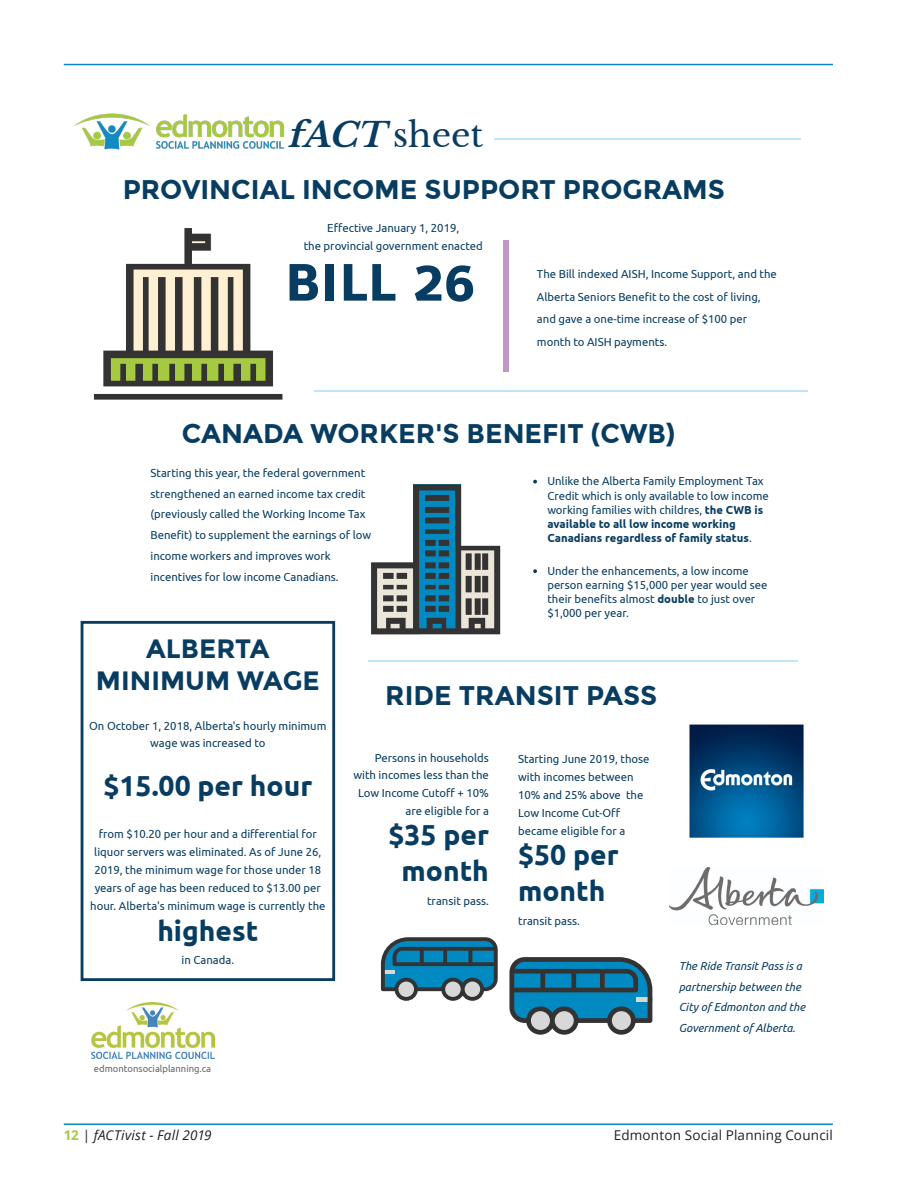
<style>
.page{position:relative;width:918px;height:1188px;background:#fff}
.page>*{position:absolute;margin:0;border:0;box-sizing:border-box;transform-origin:0 0}
.t1{font:700 56.55px "Colaborate";color:#083d61}
.t2{font:33.9px "Libre Baskerville";color:#083d61}
.t3{font:700 28.35px/35.8px "Ubuntu";color:#083d61;text-align:center}
.t4{font:700 26.85px "Montserrat";color:#083d61}
.t5{font:700 26.4px/32.1px "Montserrat";color:#083d61;text-align:center}
.t6{font:13.5px "Open Sans";letter-spacing:.015em;color:#231f20}
.t7{font:italic 13.5px "Open Sans";letter-spacing:.02em;color:#231f20}
.t8{font:11.25px/17.9px "Ubuntu";color:#083d61}
.t9{font:italic 11.25px/20.7px "Ubuntu";color:#083d61}
.t10{font:9.45px "Ubuntu";color:#666}
.s1{font-weight:700;font-style:italic}
.s2{font-weight:700}
.s3{font-weight:700;font-style:normal;color:#a5c943}
</style>
<div class="page">
<hr style="left:64px;top:64px;width:769px;height:1px;background:#038ac3">
<hr style="left:64px;top:1123px;width:769px;height:2px;background:#038ac3">
<svg style="left:533px;top:480px;width:4px;height:4px"></svg>
<svg style="left:533px;top:569px;width:4px;height:4px"></svg>
<svg style="left:371px;top:484px;width:129px;height:150px"></svg>
<hr style="left:368px;top:660px;width:70px;height:2px;background:#7dccf2">
<hr style="left:438px;top:660px;width:70px;height:2px;background:#7dccf2">
<hr style="left:508px;top:660px;width:70px;height:2px;background:#7dccf2">
<hr style="left:578px;top:660px;width:70px;height:2px;background:#7dccf2">
<hr style="left:648px;top:660px;width:69px;height:2px;background:#7dccf2">
<hr style="left:717px;top:660px;width:70px;height:2px;background:#7dccf2">
<svg style="left:787px;top:660px;width:11px;height:2px"></svg>
<div style="left:81px;top:621px;width:254px;height:360px;border:3px solid #083d61"></div>
<svg style="left:381px;top:937px;width:117px;height:64px;background:#42819a"></svg>
<svg style="left:509px;top:957px;width:143px;height:78px;background:#41809a"></svg>
<hr style="left:494px;top:138px;width:69px;height:1px;background:#7dccf2">
<hr style="left:563px;top:138px;width:70px;height:1px;background:#7dccf2">
<hr style="left:633px;top:138px;width:70px;height:1px;background:#7dccf2">
<hr style="left:703px;top:138px;width:70px;height:1px;background:#7dccf2">
<svg style="left:773px;top:138px;width:28px;height:1px"></svg>
<svg style="left:94px;top:228px;width:188px;height:172px"></svg>
<hr style="left:315px;top:390px;width:69px;height:2px;background:#7dccf2">
<hr style="left:384px;top:390px;width:70px;height:2px;background:#7dccf2">
<hr style="left:454px;top:390px;width:70px;height:2px;background:#7dccf2">
<hr style="left:524px;top:390px;width:70px;height:2px;background:#7dccf2">
<hr style="left:594px;top:390px;width:70px;height:2px;background:#7dccf2">
<hr style="left:664px;top:390px;width:70px;height:2px;background:#7dccf2">
<hr style="left:734px;top:390px;width:70px;height:2px;background:#7dccf2">
<img style="left:74px;top:113px;width:211px;height:37px">
<img style="left:92px;top:1002px;width:122px;height:56px">
<img style="left:669px;top:867px;width:154px;height:58px">
<img style="left:689px;top:724px;width:115px;height:114px">
<div style="left:503px;top:240px;width:6px;height:132px;background:#c197c6"></div>
<p class="t2" style="left:287px;top:114px;width:198px"><span class="s1">fACT</span>sheet</p>
<p class="t4" style="left:123px;top:173px;width:604px">PROVINCIAL INCOME SUPPORT PROGRAMS</p>
<p class="t8" style="left:304px;top:219px;width:181px;text-align:center">Effective January 1, 2019,<br>the provincial government enacted</p>
<p class="t1" style="left:284px;top:253px;width:193px">BILL 26</p>
<p class="t8" style="left:537px;top:263px;width:241px;line-height:22.6px">The Bill indexed AISH, Income Support, and the Alberta Seniors Benefit to the cost of living, and gave a one-time increase of $100 per month to AISH payments.</p>
<p class="t4" style="left:182px;top:418px;width:495px">CANADA WORKER'S BENEFIT (CWB)</p>
<p class="t8" style="left:150px;top:462px;width:222px;line-height:20.7px">Starting this year, the federal government strengthened an earned income tax credit (previously called the Working Income Tax Benefit) to supplement the earnings of low income workers and improves work incentives for low income Canadians.</p>
<p class="t8" style="left:547px;top:474px;width:223px;line-height:14.1px">Unlike the Alberta Family Employment Tax Credit which is only available to low income working families with childres, <span class="s2">the CWB is available to all low income working Canadians regardless of family status</span>.</p>
<p class="t8" style="left:547px;top:564px;width:222px;line-height:14.1px">Under the enhancements, a low income person earning $15,000 per year would see their benefits almost <span class="s2">double</span> to just over $1,000 per year.</p>
<p class="t5" style="left:96px;top:632px;width:225px">ALBERTA<br>MINIMUM WAGE</p>
<p class="t8" style="left:89px;top:716px;width:239px;text-align:center">On October 1, 2018, Alberta's hourly minimum wage was increased to</p>
<p class="t3" style="left:103px;top:768px;width:210px">$15.00 per hour</p>
<p class="t8" style="left:90px;top:825px;width:237px;text-align:center">from $10.20 per hour and a differential for liquor servers was eliminated. As of June 26, 2019, the minimum wage for those under 18 years of age has been reduced to $13.00 per hour. Alberta's minimum wage is currently the</p>
<p class="t3" style="left:157px;top:912px;width:103px">highest</p>
<p class="t8" style="left:182px;top:951px;width:54px">in Canada.</p>
<p class="t10" style="left:94px;top:1063px;width:119px">edmontonsocialplanning.ca</p>
<p class="t4" style="left:385px;top:680px;width:274px">RIDE TRANSIT PASS</p>
<p class="t8" style="left:353px;top:748px;width:137px;text-align:right">Persons in households with incomes less than the<br>Low Income Cutoff + 10% are eligible for a</p>
<p class="t3" style="left:388px;top:817px;width:102px">$35 per month</p>
<p class="t8" style="left:427px;top:892px;width:63px">transit pass.</p>
<p class="t8" style="left:518px;top:750px;width:133px">Starting June 2019, those with incomes between<br>10% and 25% above the<br>Low Income Cut-Off became eligible for a</p>
<p class="t3" style="left:518px;top:837px;width:102px;text-align:left">$50 per month</p>
<p class="t8" style="left:518px;top:912px;width:63px">transit pass.</p>
<p class="t9" style="left:679px;top:955px;width:128px">The Ride Transit Pass is a partnership between the<br>City of Edmonton and the<br>Government of Alberta.</p>
<p class="t7" style="left:64px;top:1126px;width:149px"><span class="s3">12</span> | fACTivist - Fall 2019</p>
<p class="t6" style="left:614px;top:1126px;width:221px">Edmonton Social Planning Council</p>
</div>
